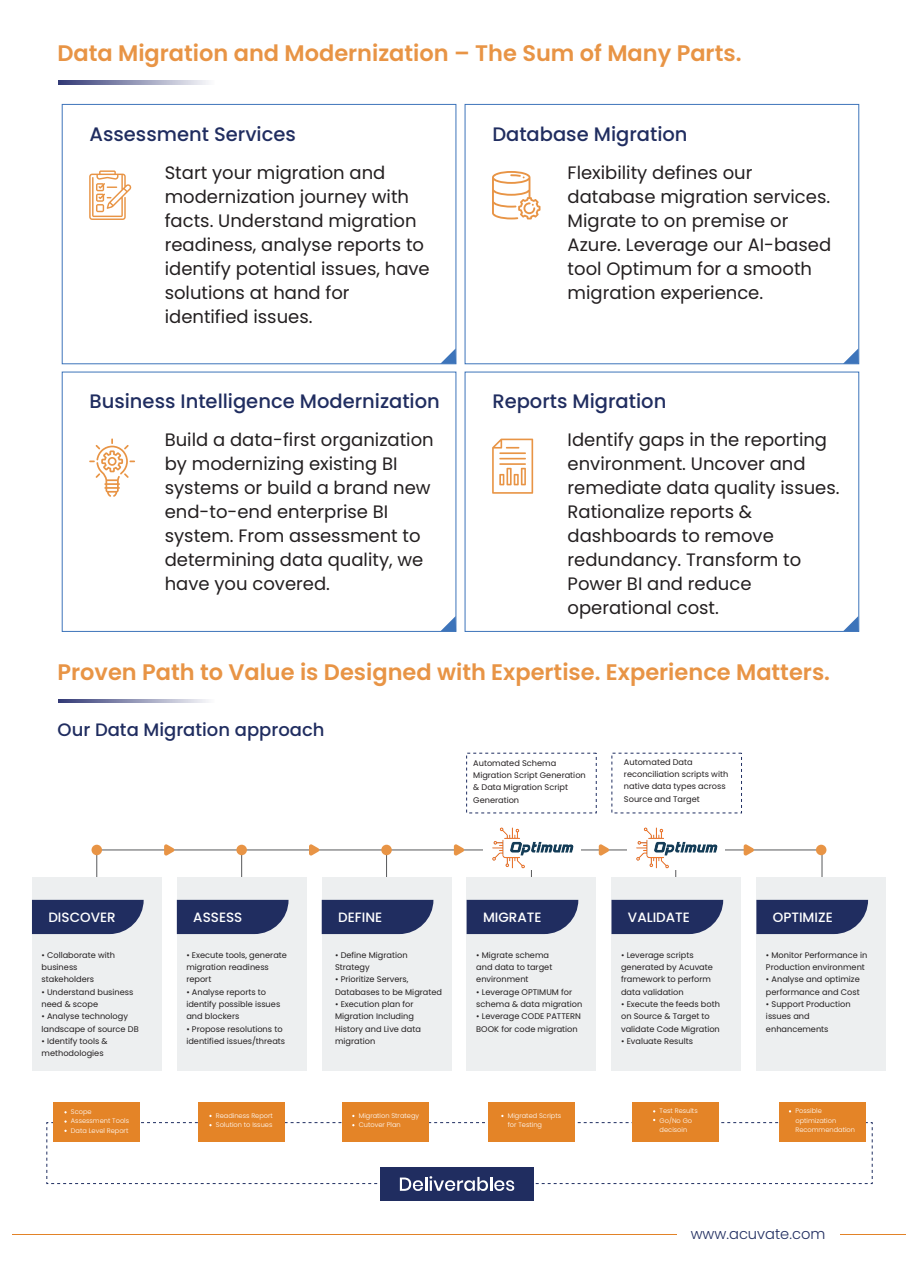
<style>
.page{position:relative;width:918px;height:1263px;background:#fff}
.page>*{position:absolute;margin:0;border:0;box-sizing:border-box;transform-origin:0 0}
.t1{font:600 22.5px "Poppins";color:#e89445}
.t2{font:500 19.5px "Poppins";color:#202d60}
.t3{font:18px/24px "Poppins";color:#231f20}
.t4{font:500 18px "Poppins";color:#202d60}
.t5{font:300 14.55px "Poppins";color:#202d60}
.t6{font:500 13.5px "Poppins";color:#fff}
.t7{font:8.25px/12.3px "Poppins";color:#231f20}
.t8{font:300 6.6px/9.1px "Poppins";color:#fff}
</style>
<div class="page">
<hr style="left:13px;top:1235px;width:664px;height:1px;background:#e28227">
<hr style="left:840px;top:1235px;width:66px;height:1px;background:#e28227">
<svg style="left:59px;top:80px;width:149px;height:4px"></svg>
<svg style="left:442px;top:350px;width:12px;height:12px"></svg>
<svg style="left:845px;top:350px;width:12px;height:12px"></svg>
<div style="left:62px;top:104px;width:394px;height:260px;border:1px solid #3d74ba"></div>
<svg style="left:89px;top:170px;width:42px;height:50px"></svg>
<svg style="left:492px;top:171px;width:49px;height:48px"></svg>
<svg style="left:89px;top:438px;width:46px;height:59px"></svg>
<svg style="left:492px;top:439px;width:41px;height:55px"></svg>
<hr style="left:499px;top:452px;width:27px;height:2px;background:#e89445">
<div style="left:465px;top:104px;width:394px;height:260px;border:1px solid #3d74ba"></div>
<svg style="left:442px;top:618px;width:12px;height:12px"></svg>
<svg style="left:844px;top:617px;width:13px;height:13px"></svg>
<div style="left:62px;top:372px;width:394px;height:260px;border:1px solid #3d74ba"></div>
<div style="left:465px;top:372px;width:394px;height:260px;border:1px solid #3d74ba"></div>
<svg style="left:59px;top:699px;width:149px;height:4px"></svg>
<div style="left:32px;top:877px;width:130px;height:194px;background:#edeff0"></div>
<svg style="left:32px;top:900px;width:112px;height:34px;background:#2e3a69"></svg>
<div style="left:92px;top:845px;width:10px;height:10px;background:#e89445;border-radius:50%"></div>
<div style="left:177px;top:877px;width:129px;height:194px;background:#edeff0"></div>
<svg style="left:177px;top:900px;width:112px;height:34px;background:#2e3a6a"></svg>
<div style="left:322px;top:877px;width:129px;height:194px;background:#edeff0"></div>
<div style="left:322px;top:900px;width:111px;height:34px;background:#202d60"></div>
<div style="left:612px;top:877px;width:129px;height:194px;background:#edeff0"></div>
<svg style="left:612px;top:900px;width:111px;height:34px;background:#2d3969"></svg>
<div style="left:756px;top:877px;width:130px;height:194px;background:#edeff0"></div>
<svg style="left:756px;top:900px;width:112px;height:34px;background:#2e3a69"></svg>
<div style="left:816px;top:845px;width:10px;height:10px;background:#e89445;border-radius:50%"></div>
<div style="left:467px;top:877px;width:129px;height:194px;background:#edeff0"></div>
<svg style="left:467px;top:900px;width:111px;height:34px;background:#2d3969"></svg>
<svg style="left:96px;top:844px;width:727px;height:42px"></svg>
<div style="left:53px;top:1102px;width:87px;height:39px;background:#e48427"></div>
<div style="left:198px;top:1102px;width:86px;height:39px;background:#e48427"></div>
<div style="left:484px;top:822px;width:97px;height:48px;background:#fff"></div>
<div style="left:342px;top:1102px;width:87px;height:39px;background:#e48427"></div>
<div style="left:488px;top:1102px;width:87px;height:39px;background:#e48427"></div>
<div style="left:632px;top:1102px;width:87px;height:39px;background:#e48427"></div>
<div style="left:779px;top:1102px;width:86px;height:39px;background:#e48427"></div>
<div style="left:380px;top:1167px;width:154px;height:33px;background:#202d60"></div>
<svg style="left:46px;top:1110px;width:827px;height:81px"></svg>
<img style="left:492px;top:827px;width:82px;height:42px">
<div style="left:628px;top:822px;width:97px;height:48px;background:#fff"></div>
<img style="left:636px;top:827px;width:82px;height:42px">
<h1 class="t1" style="left:57px;top:40px;width:686px">Data Migration and Modernization – The Sum of Many Parts.</h1>
<h2 class="t2" style="left:89px;top:123px;width:208px">Assessment Services</h2>
<h3 class="t3" style="left:165px;top:160px;width:267px">Start your migration and modernization journey with facts. Understand migration readiness, analyse reports to identify potential issues, have solutions at hand for identified issues.</h3>
<h2 class="t2" style="left:89px;top:390px;width:352px">Business Intelligence Modernization</h2>
<h3 class="t3" style="left:165px;top:428px;width:271px">Build a data-first organization by modernizing existing BI systems or build a brand new end-to-end enterprise BI system. From assessment to determining data quality, we have you covered.</h3>
<h2 class="t2" style="left:492px;top:123px;width:197px">Database Migration</h2>
<h3 class="t3" style="left:568px;top:160px;width:265px">Flexibility defines our database migration services.<br>Migrate to on premise or<br>Azure. Leverage our AI-based tool Optimum for a smooth migration experience.</h3>
<h2 class="t2" style="left:492px;top:390px;width:176px">Reports Migration</h2>
<h3 class="t3" style="left:568px;top:428px;width:273px">Identify gaps in the reporting environment. Uncover and remediate data quality issues.<br>Rationalize reports &amp; dashboards to remove redundancy. Transform to<br>Power BI and reduce operational cost.</h3>
<h1 class="t1" style="left:57px;top:659px;width:774px">Proven Path to Value is Designed with Expertise. Experience Matters.</h1>
<h3 class="t4" style="left:58px;top:719px;width:268px">Our Data Migration approach</h3>
<h3 class="t6" style="left:48px;top:909px;width:69px">DISCOVER</h3>
<p class="t7" style="left:42px;top:949px;width:75px">• Collaborate with business stakeholders</p>
<p class="t7" style="left:42px;top:986px;width:93px">• Understand business need &amp; scope</p>
<p class="t7" style="left:42px;top:1010px;width:99px">• Analyse technology landscape of source DB</p>
<p class="t7" style="left:42px;top:1035px;width:68px">• Identify tools &amp; methodologies</p>
<h3 class="t6" style="left:193px;top:909px;width:51px">ASSESS</h3>
<p class="t7" style="left:186px;top:949px;width:102px">• Execute tools, generate migration readiness report</p>
<p class="t7" style="left:186px;top:986px;width:95px">• Analyse reports to identify possible issues and blockers</p>
<p class="t7" style="left:186px;top:1023px;width:100px">• Propose resolutions to identified issues/threats</p>
<p class="t7" style="left:473px;top:757px;width:114px">Automated Schema<br>Migration Script Generation &amp; Data Migration Script<br>Generation</p>
<p class="t7" style="left:624px;top:756px;width:106px">Automated Data reconciliation scripts with native data types across<br>Source and Target</p>
<h3 class="t6" style="left:338px;top:909px;width:45px">DEFINE</h3>
<p class="t7" style="left:335px;top:949px;width:74px">• Define Migration<br>Strategy</p>
<p class="t7" style="left:335px;top:973px;width:109px">• Prioritize Servers,<br>Databases to be Migrated</p>
<p class="t7" style="left:335px;top:998px;width:87px">• Execution plan for<br>Migration Including<br>History and Live data migration</p>
<h3 class="t6" style="left:483px;top:909px;width:60px">MIGRATE</h3>
<p class="t7" style="left:476px;top:949px;width:78px">• Migrate schema and data to target environment</p>
<p class="t7" style="left:476px;top:986px;width:108px">• Leverage OPTIMUM for schema &amp; data migration</p>
<p class="t7" style="left:476px;top:1010px;width:106px">• Leverage CODE PATTERN<br>BOOK for code migration</p>
<h3 class="t6" style="left:628px;top:909px;width:64px">VALIDATE</h3>
<p class="t7" style="left:621px;top:949px;width:93px">• Leverage scripts generated by Acuvate framework to perform data validation</p>
<p class="t7" style="left:621px;top:998px;width:100px">• Execute the feeds both on Source &amp; Target to validate Code Migration</p>
<p class="t7" style="left:621px;top:1035px;width:73px">• Evaluate Results</p>
<h3 class="t6" style="left:773px;top:909px;width:61px">OPTIMIZE</h3>
<p class="t7" style="left:766px;top:949px;width:103px">• Monitor Performance in<br>Production environment</p>
<p class="t7" style="left:766px;top:973px;width:95px">• Analyse and optimize performance and Cost</p>
<p class="t7" style="left:766px;top:998px;width:86px">• Support Production issues and enhancements</p>
<p class="t8" style="left:71px;top:1107px;width:60px">Scope<br>Assessment Tools<br>Data Level Report</p>
<p class="t8" style="left:216px;top:1111px;width:59px">Readiness Report<br>Solution to Issues</p>
<p class="t8" style="left:359px;top:1111px;width:62px">Migration Strategy<br>Cutover Plan</p>
<p class="t8" style="left:508px;top:1111px;width:55px">Migrated Scripts for Testing</p>
<p class="t8" style="left:660px;top:1106px;width:40px">Test Results<br>Go/No Go decisoin</p>
<p class="t8" style="left:795px;top:1106px;width:61px">Possible optimization<br>Recommendation</p>
<h3 class="t5" style="left:691px;top:1225px;width:136px">www.acuvate.com</h3>
</div>
